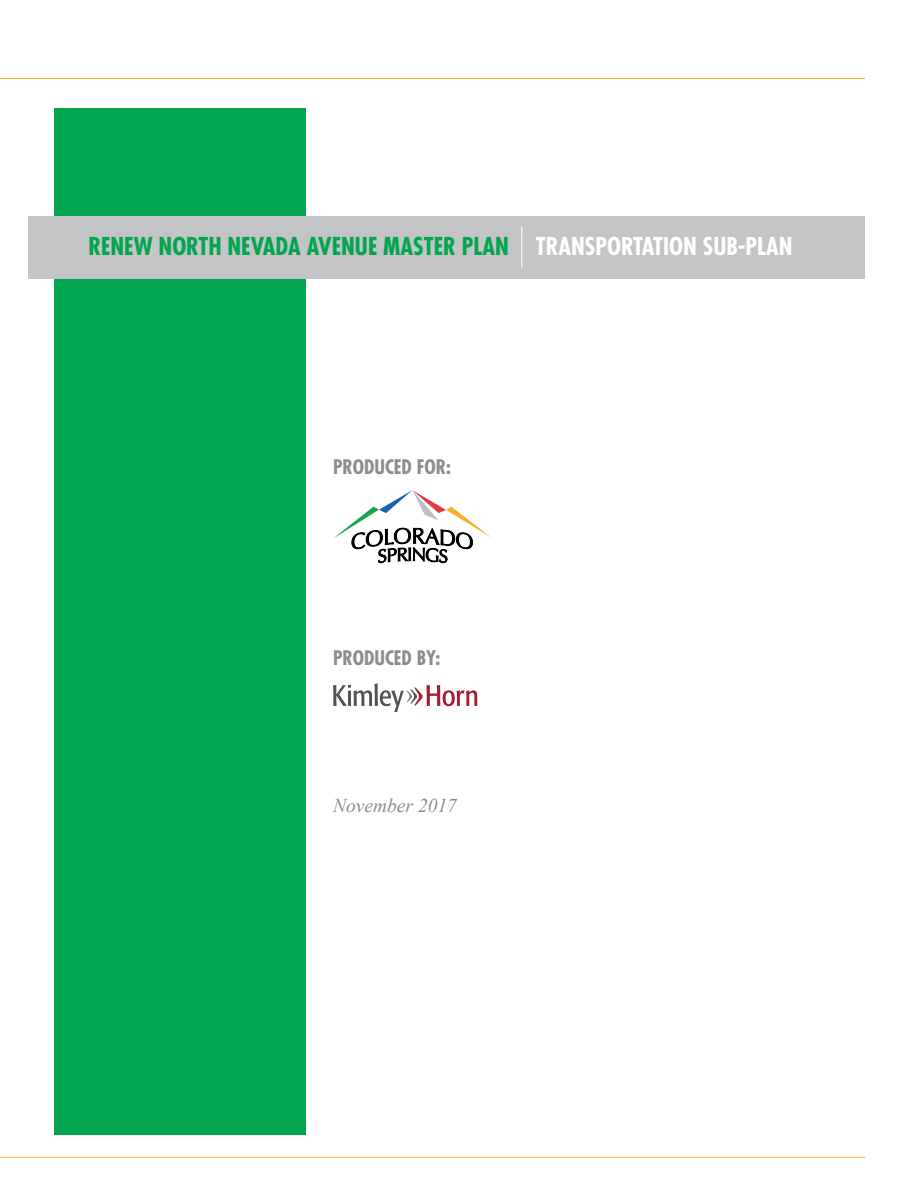
<style>
.page{position:relative;width:918px;height:1188px;background:#fff}
.page>*{position:absolute;margin:0;border:0;box-sizing:border-box;transform-origin:0 0}
.t1{font:700 condensed 24px "Futura Std";color:#03a54f}
.t2{font:700 condensed 19.5px "Futura Std";color:#8b8e90}
.t3{font:italic 19.5px "Times New Roman";color:#8b8e90}
.s1{color:#fff}
</style>
<div class="page">
<div style="left:54px;top:108px;width:252px;height:1026px;background:#03a54f"></div>
<div style="left:28px;top:216px;width:837px;height:62px;background:#c2c4c6"></div>
<svg style="left:333px;top:683px;width:144px;height:29px"></svg>
<svg style="left:333px;top:490px;width:158px;height:73px"></svg>
<hr style="left:0;top:78px;width:865px;height:1px;background:#f9b02e">
<hr style="left:0;top:1157px;width:865px;height:1px;background:#f9b02e">
<hr style="left:521px;top:227px;width:1px;height:40px;background:#fff">
<p class="t1" style="left:88px;top:231px;width:706px">RENEW NORTH NEVADA AVENUE MASTER PLAN <span class="s1">TRANSPORTATION SUB-PLAN</span></p>
<p class="t2" style="left:333px;top:455px;width:119px">PRODUCED FOR:</p>
<p class="t2" style="left:333px;top:645px;width:109px">PRODUCED BY:</p>
<p class="t3" style="left:333px;top:792px;width:126px">November 2017</p>
</div>
